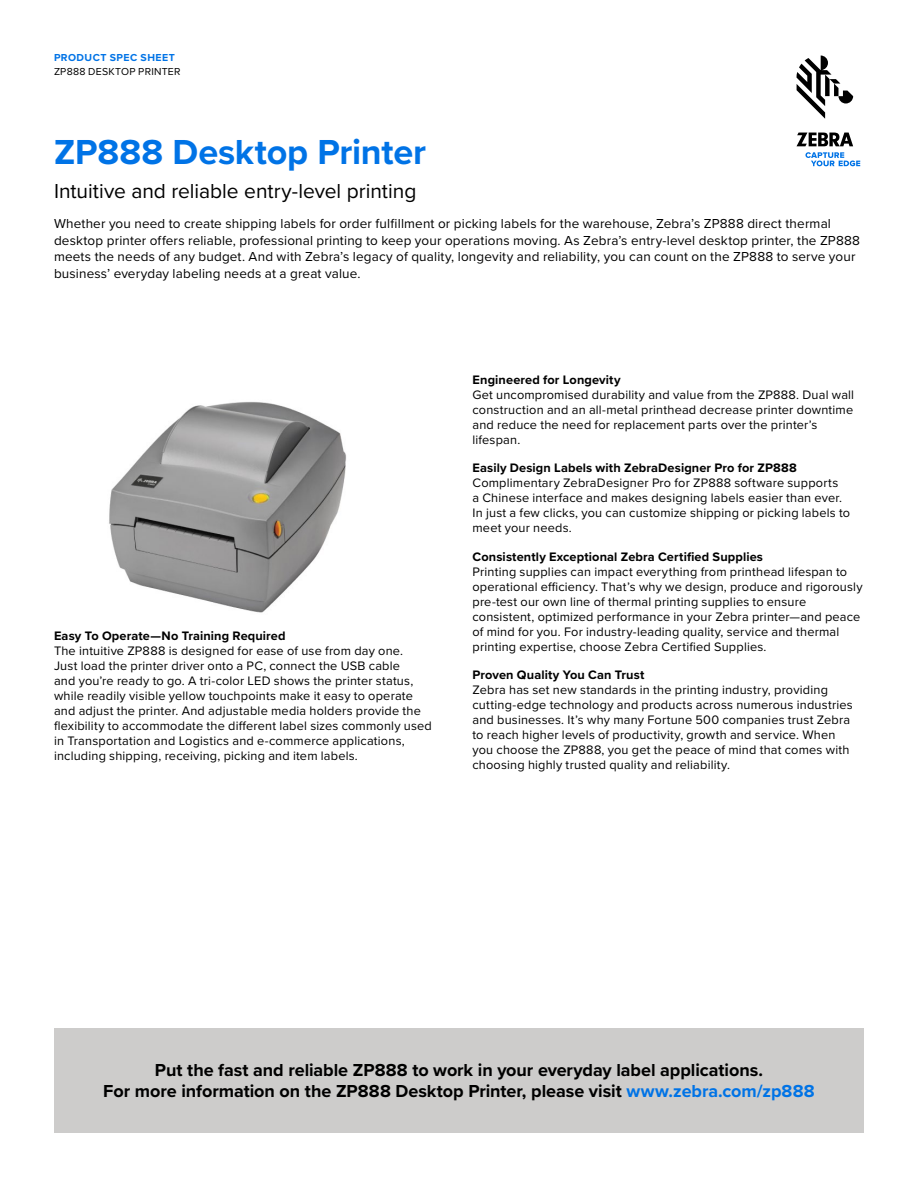
<style>
.page{position:relative;width:918px;height:1188px;background:#fff}
.page>*{position:absolute;margin:0;border:0;box-sizing:border-box;transform-origin:0 0}
.t1{font:700 36px "Proxima Nova";letter-spacing:-.005em;color:#0073e6}
.t2{font:21px "Proxima Nova";color:#000}
.t3{font:700 18px/21px "Proxima Nova";color:#000;text-align:center}
.t4{font:13.5px/16.5px "Proxima Nova";letter-spacing:.01em;color:#000}
.t5{font:12.75px/15px "Proxima Nova";letter-spacing:.015em;color:#000}
.t6{font:700 12.75px "Proxima Nova";letter-spacing:.01em;color:#000}
.t7{font:10.5px "Proxima Nova";letter-spacing:.025em;color:#000}
.t8{font:700 10.5px "Proxima Nova";letter-spacing:.045em;color:#0073e6}
.s1{color:#0073e6}
</style>
<div class="page">
<div style="left:54px;top:1028px;width:810px;height:104px;background:#cdcccb"></div>
<img style="left:109px;top:402px;width:238px;height:211px">
<svg style="left:796px;top:56px;width:57px;height:63px"></svg>
<svg style="left:797px;top:133px;width:56px;height:13px"></svg>
<svg style="left:805px;top:152px;width:55px;height:14px"></svg>
<p class="t8" style="left:54px;top:50px;width:122px">PRODUCT SPEC SHEET</p>
<p class="t7" style="left:54px;top:64px;width:128px">ZP888 DESKTOP PRINTER</p>
<h1 class="t1" style="left:54px;top:125px;width:374px">ZP888 Desktop Printer</h1>
<h2 class="t2" style="left:54px;top:176px;width:364px">Intuitive and reliable entry-level printing</h2>
<p class="t4" style="left:54px;top:215px;width:808px">Whether you need to create shipping labels for order fulfillment or picking labels for the warehouse, Zebra’s ZP888 direct thermal desktop printer offers reliable, professional printing to keep your operations moving. As Zebra’s entry-level desktop printer, the ZP888 meets the needs of any budget. And with Zebra’s legacy of quality, longevity and reliability, you can count on the ZP888 to serve your business’ everyday labeling needs at a great value.</p>
<p class="t6" style="left:54px;top:626px;width:233px">Easy To Operate—No Training Required</p>
<p class="t5" style="left:54px;top:643px;width:379px">The intuitive ZP888 is designed for ease of use from day one.<br>Just load the printer driver onto a PC, connect the USB cable<br>and you’re ready to go. A tri-color LED shows the printer status, while readily visible yellow touchpoints make it easy to operate and adjust the printer. And adjustable media holders provide the flexibility to accommodate the different label sizes commonly used in Transportation and Logistics and e-commerce applications, including shipping, receiving, picking and item labels.</p>
<p class="t6" style="left:473px;top:370px;width:150px">Engineered for Longevity</p>
<p class="t5" style="left:473px;top:386px;width:383px">Get uncompromised durability and value from the ZP888. Dual wall construction and an all-metal printhead decrease printer downtime and reduce the need for replacement parts over the printer’s lifespan.</p>
<p class="t6" style="left:473px;top:458px;width:326px">Easily Design Labels with ZebraDesigner Pro for ZP888</p>
<p class="t5" style="left:473px;top:475px;width:379px">Complimentary ZebraDesigner Pro for ZP888 software supports<br>a Chinese interface and makes designing labels easier than ever.<br>In just a few clicks, you can customize shipping or picking labels to meet your needs.</p>
<p class="t6" style="left:473px;top:547px;width:292px">Consistently Exceptional Zebra Certified Supplies</p>
<p class="t5" style="left:473px;top:563px;width:392px">Printing supplies can impact everything from printhead lifespan to operational efficiency. That’s why we design, produce and rigorously pre-test our own line of thermal printing supplies to ensure consistent, optimized performance in your Zebra printer—and peace of mind for you. For industry-leading quality, service and thermal printing expertise, choose Zebra Certified Supplies.</p>
<p class="t6" style="left:473px;top:665px;width:173px">Proven Quality You Can Trust</p>
<p class="t5" style="left:473px;top:682px;width:382px">Zebra has set new standards in the printing industry, providing cutting-edge technology and products across numerous industries and businesses. It’s why many Fortune 500 companies trust Zebra to reach higher levels of productivity, growth and service. When you choose the ZP888, you get the peace of mind that comes with choosing highly trusted quality and reliability.</p>
<h3 class="t3" style="left:103px;top:1059px;width:713px">Put the fast and reliable ZP888 to work in your everyday label applications.<br>For more information on the ZP888 Desktop Printer, please visit <span class="s1">www.zebra.com/zp888</span></h3>
</div>
